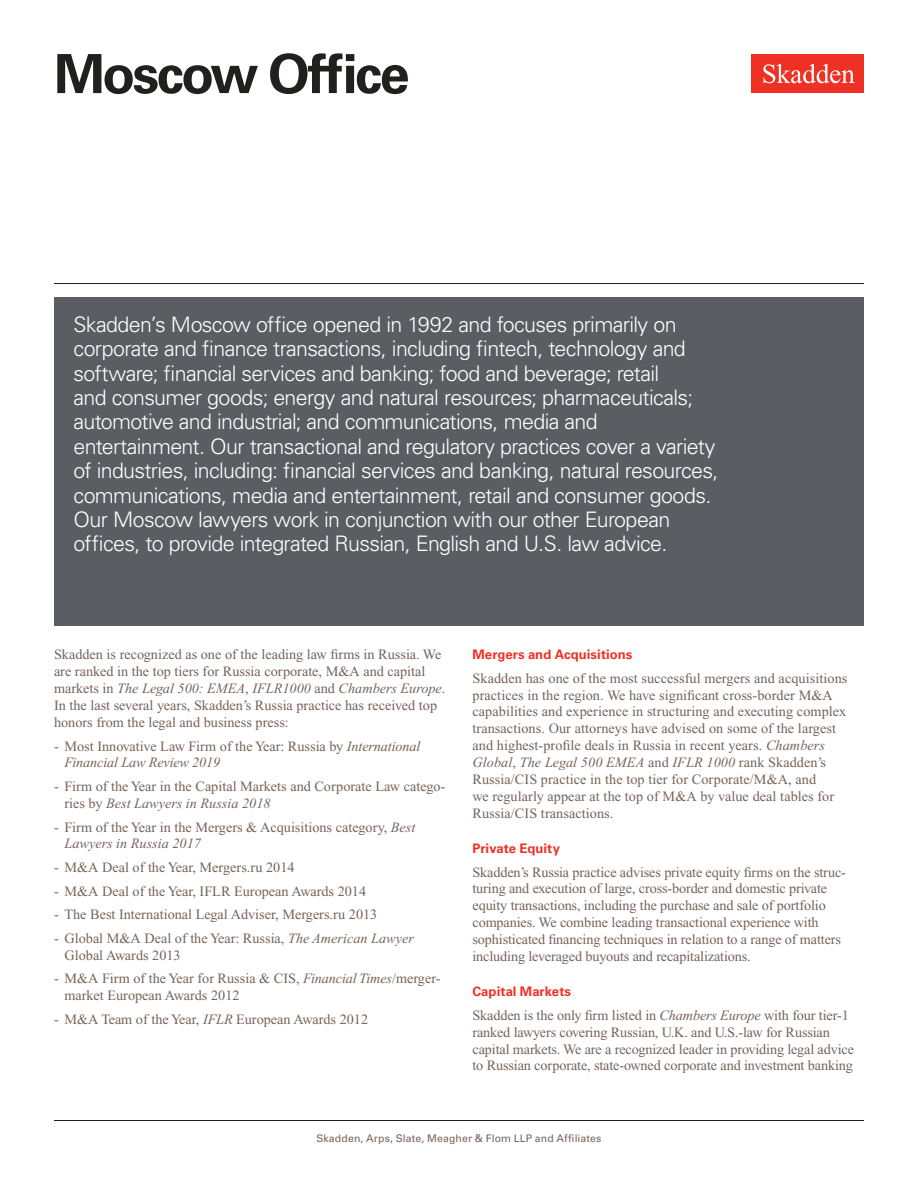
<style>
.page{position:relative;width:918px;height:1188px;background:#fff}
.page>*{position:absolute;margin:0;border:0;box-sizing:border-box;transform-origin:0 0}
.Practice_Area{font:700 54px "Univers LT Std";letter-spacing:-.045em;color:#21201f}
.Feature_Box{font:300 21.3px/24.3px "Univers LT Std";letter-spacing:-.03em;color:#fff}
.Main_Body{font:14.25px/16.8px "Times New Roman PS Std";color:#74645a}
.t1{font:700 13.2px "Univers LT Std";letter-spacing:.005em;color:#ee3124}
.t2{font:10.5px "Univers LT Std";letter-spacing:.01em;color:#74645a}
.s1{font-style:italic}
</style>
<div class="page">
<div style="left:752px;top:54px;width:112px;height:39px;background:#ee3124"></div>
<svg style="left:763px;top:64px;width:92px;height:19px"></svg>
<div style="left:54px;top:297px;width:810px;height:329px;background:#5b5d62"></div>
<hr style="left:54px;top:1120px;width:810px;height:1px;background:#21201f">
<hr style="left:54px;top:283px;width:810px;height:1px;background:#21201f">
<h1 class="Practice_Area" style="left:54px;top:42px;width:357px">Moscow Office</h1>
<p class="Feature_Box" style="left:74px;top:312px;width:646px">Skadden’s Moscow office opened in 1992 and focuses primarily on corporate and finance transactions, including fintech, technology and software; financial services and banking; food and beverage; retail<br>and consumer goods; energy and natural resources; pharmaceuticals; automotive and industrial; and communications, media and entertainment. Our transactional and regulatory practices cover a variety of industries, including: financial services and banking, natural resources, communications, media and entertainment, retail and consumer goods.<br>Our Moscow lawyers work in conjunction with our other European offices, to provide integrated Russian, English and U.S. law advice.</p>
<p class="Main_Body" style="left:54px;top:646px;width:393px">Skadden is recognized as one of the leading law firms in Russia. We are ranked in the top tiers for Russia corporate, M&amp;A and capital markets in <span class="s1">The Legal 500: EMEA</span>, <span class="s1">IFLR1000</span> and <span class="s1">Chambers Europe</span>.<br>In the last several years, Skadden’s Russia practice has received top honors from the legal and business press:</p>
<p class="Main_Body" style="left:64px;top:737px;width:357px;text-indent:-10px">- Most Innovative Law Firm of the Year: Russia by <span class="s1">International<br>Financial Law Review 2019</span></p>
<p class="Main_Body" style="left:64px;top:778px;width:382px;text-indent:-10px">- Firm of the Year in the Capital Markets and Corporate Law catego&shy;ries by <span class="s1">Best Lawyers in Russia 2018</span></p>
<p class="Main_Body" style="left:64px;top:818px;width:352px;text-indent:-10px">- Firm of the Year in the Mergers &amp; Acquisitions category, <span class="s1">Best<br>Lawyers in Russia 2017</span></p>
<p class="Main_Body" style="left:54px;top:859px;width:242px">- M&amp;A Deal of the Year, Mergers.ru 2014</p>
<p class="Main_Body" style="left:54px;top:883px;width:314px">- M&amp;A Deal of the Year, IFLR European Awards 2014</p>
<p class="Main_Body" style="left:54px;top:906px;width:325px">- The Best International Legal Adviser, Mergers.ru 2013</p>
<p class="Main_Body" style="left:64px;top:930px;width:351px;text-indent:-10px">- Global M&amp;A Deal of the Year: Russia, <span class="s1">The American Lawyer<br></span>Global Awards 2013</p>
<p class="Main_Body" style="left:64px;top:970px;width:378px;text-indent:-10px">- M&amp;A Firm of the Year for Russia &amp; CIS, <span class="s1">Financial Times</span>/merger&shy;market European Awards 2012</p>
<p class="Main_Body" style="left:54px;top:1011px;width:316px">- M&amp;A Team of the Year, <span class="s1">IFLR</span> European Awards 2012</p>
<h2 class="t1" style="left:472px;top:647px;width:161px">Mergers and Acquisitions</h2>
<p class="Main_Body" style="left:472px;top:669px;width:377px">Skadden has one of the most successful mergers and acquisitions practices in the region. We have significant cross-border M&amp;A capabilities and experience in structuring and executing complex transactions. Our attorneys have advised on some of the largest and highest-profile deals in Russia in recent years. <span class="s1">Chambers Global</span>, <span class="s1">The Legal 500 EMEA</span> and <span class="s1">IFLR 1000</span> rank Skadden’s Russia/CIS practice in the top tier for Corporate/M&amp;A, and<br>we regularly appear at the top of M&amp;A by value deal tables for Russia/CIS transactions.</p>
<h2 class="t1" style="left:472px;top:840px;width:89px">Private Equity</h2>
<p class="Main_Body" style="left:472px;top:863px;width:375px">Skadden’s Russia practice advises private equity firms on the struc&shy;turing and execution of large, cross-border and domestic private equity transactions, including the purchase and sale of portfolio companies. We combine leading transactional experience with sophisticated financing techniques in relation to a range of matters including leveraged buyouts and recapitalizations.</p>
<h2 class="t1" style="left:472px;top:984px;width:100px">Capital Markets</h2>
<p class="Main_Body" style="left:472px;top:1007px;width:383px">Skadden is the only firm listed in <span class="s1">Chambers Europe</span> with four tier-1 ranked lawyers covering Russian, U.K. and U.S.-law for Russian capital markets. We are a recognized leader in providing legal advice to Russian corporate, state-owned corporate and investment banking</p>
<p class="t2" style="left:316px;top:1132px;width:287px">Skadden, Arps, Slate, Meagher &amp; Flom LLP and Affiliates</p>
</div>
